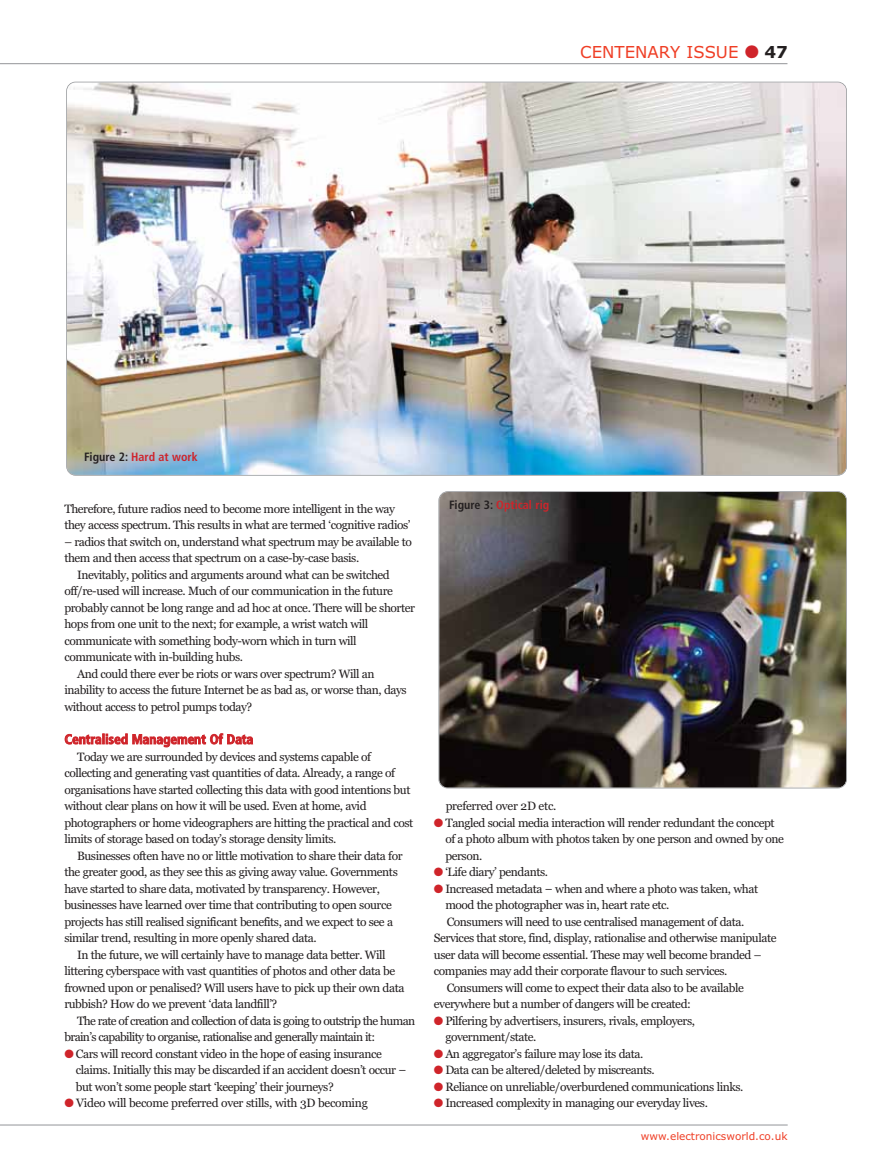
<style>
.page{position:relative;width:893px;height:1170px;background:#fff}
.page>*{position:absolute;margin:0;border:0;box-sizing:border-box;transform-origin:0 0}
.t1{font:16.5px "Verdana";color:#ef3e25}
.t2{font:700 condensed 13.5px "Frutiger LT Std";color:#cf242a}
.t3{font:12px/16.5px "Georgia";letter-spacing:-.035em;color:#231f20}
.t4{font:12px/16.5px "Georgia";letter-spacing:-.055em;color:#231f20}
.t5{font:700 condensed 12px "Frutiger LT Std";color:#cf242a}
.t6{font:10.5px "Verdana";color:#ef3e25}
.s1{color:#cf242a}
.s2{font-weight:700;color:#231f20}
.s3{color:#231f20}
.s4{font-family:"Avenir"}
</style>
<div class="page">
<hr style="left:0;top:1124px;width:787px;height:1px;background:#939598">
<hr style="left:0;top:63px;width:787px;height:1px;background:#939598">
<img style="left:67px;top:82px;width:779px;height:393px;border-radius:9px">
<div style="left:66px;top:82px;width:781px;height:393px;border:2px solid #939598;border-radius:9px"></div>
<img style="left:439px;top:492px;width:407px;height:295px;border-radius:9px">
<div style="left:438px;top:491px;width:409px;height:297px;border:2px solid #939598;border-radius:9px"></div>
<h1 class="t1" style="left:580px;top:42px;width:209px">CENTENARY ISSUE <span class="s1">●</span> <span class="s2">47</span></h1>
<p class="t5" style="left:84px;top:451px;width:115px"><span class="s3">Figure 2:</span> Hard at work</p>
<p class="t3" style="left:64px;top:501px;width:348px">Therefore, future radios need to become more intelligent in the way they access spectrum. This results in what are termed ‘cognitive radios’</p>
<p class="t3" style="left:64px;top:534px;width:349px">– radios that switch on, understand what spectrum may be available to</p>
<p class="t3" style="left:64px;top:550px;width:296px">them and then access that spectrum on a case-by-case basis.</p>
<p class="t3" style="left:77px;top:567px;width:314px">Inevitably, politics and arguments around what can be switched</p>
<p class="t3" style="left:64px;top:583px;width:330px">off/re-used will increase. Much of our communication in the future</p>
<p class="t3" style="left:64px;top:600px;width:352px">probably cannot be long range and ad hoc at once. There will be shorter</p>
<p class="t3" style="left:64px;top:616px;width:305px">hops from one unit to the next; for example, a wrist watch will</p>
<p class="t3" style="left:64px;top:633px;width:294px">communicate with something body-worn which in turn will</p>
<p class="t3" style="left:64px;top:649px;width:180px">communicate with in-building hubs.</p>
<p class="t3" style="left:77px;top:666px;width:299px">And could there ever be riots or wars over spectrum? Will an</p>
<p class="t3" style="left:64px;top:682px;width:344px">inability to access the future Internet be as bad as, or worse than, days</p>
<p class="t3" style="left:64px;top:699px;width:189px">without access to petrol pumps today?</p>
<p class="t2" style="left:65px;top:732px;width:190px">Centralised Management Of Data</p>
<p class="t3" style="left:64px;top:748px;width:350px;text-indent:13px">Today we are surrounded by devices and systems capable of collecting and generating vast quantities of data. Already, a range of organisations have started collecting this data with good intentions but without clear plans on how it will be used. Even at home, avid photographers or home videographers are hitting the practical and cost limits of storage based on today’s storage density limits.</p>
<p class="t3" style="left:64px;top:847px;width:340px;text-indent:13px">Businesses often have no or little motivation to share their data for the greater good, as they see this as giving away value. Governments have started to share data, motivated by transparency. However, businesses have learned over time that contributing to open source projects has still realised significant benefits, and we expect to see a similar trend, resulting in more openly shared data.</p>
<p class="t3" style="left:64px;top:946px;width:341px;text-indent:13px">In the future, we will certainly have to manage data better. Will littering cyberspace with vast quantities of photos and other data be frowned upon or penalised? Will users have to pick up their own data rubbish? How do we prevent ‘data landfill’?</p>
<p class="t4" style="left:64px;top:1012px;width:352px;text-indent:13px">The rate of creation and collection of data is going to outstrip the human brain’s capability to organise, rationalise and generally maintain it:</p>
<p class="t3" style="left:76px;top:1045px;width:332px;text-indent:-11px"><span class="s1">●</span> Cars will record constant video in the hope of easing insurance claims. Initially this may be discarded if an accident doesn’t occur <span class="s4">− </span>but won’t some people start ‘keeping’ their journeys?</p>
<p class="t3" style="left:64px;top:1095px;width:305px"><span class="s1">●</span> Video will become preferred over stills, with 3D becoming</p>
<p class="t5" style="left:449px;top:498px;width:102px"><span class="s3">Figure 3:</span> Optical rig</p>
<p class="t3" style="left:446px;top:798px;width:112px">preferred over 2D etc.</p>
<p class="t3" style="left:445px;top:814px;width:340px;text-indent:-11px"><span class="s1">●</span> Tangled social media interaction will render redundant the concept of a photo album with photos taken by one person and owned by one person.</p>
<p class="t3" style="left:434px;top:864px;width:116px"><span class="s1">●</span> ‘Life diary’ pendants.</p>
<p class="t3" style="left:434px;top:880px;width:326px"><span class="s1">●</span> Increased metadata <span class="s4">−</span> when and where a photo was taken, what</p>
<p class="t3" style="left:445px;top:897px;width:226px">mood the photographer was in, heart rate etc.</p>
<p class="t3" style="left:447px;top:913px;width:299px">Consumers will need to use centralised management of data.</p>
<p class="t3" style="left:434px;top:930px;width:344px">Services that store, find, display, rationalise and otherwise manipulate</p>
<p class="t3" style="left:434px;top:946px;width:329px">user data will become essential. These may well become branded –</p>
<p class="t3" style="left:434px;top:963px;width:295px">companies may add their corporate flavour to such services.</p>
<p class="t3" style="left:447px;top:979px;width:299px">Consumers will come to expect their data also to be available</p>
<p class="t3" style="left:434px;top:996px;width:258px">everywhere but a number of dangers will be created:</p>
<p class="t3" style="left:445px;top:1012px;width:251px;text-indent:-11px"><span class="s1">●</span> Pilfering by advertisers, insurers, rivals, employers, government/state.</p>
<p class="t3" style="left:434px;top:1045px;width:211px"><span class="s1">●</span> An aggregator’s failure may lose its data.</p>
<p class="t3" style="left:434px;top:1062px;width:222px"><span class="s1">●</span> Data can be altered/deleted by miscreants.</p>
<p class="t3" style="left:434px;top:1078px;width:311px"><span class="s1">●</span> Reliance on unreliable/overburdened communications links.</p>
<p class="t3" style="left:434px;top:1095px;width:275px"><span class="s1">●</span> Increased complexity in managing our everyday lives.</p>
<p class="t6" style="left:641px;top:1129px;width:148px">www.electronicsworld.co.uk</p>
</div>
